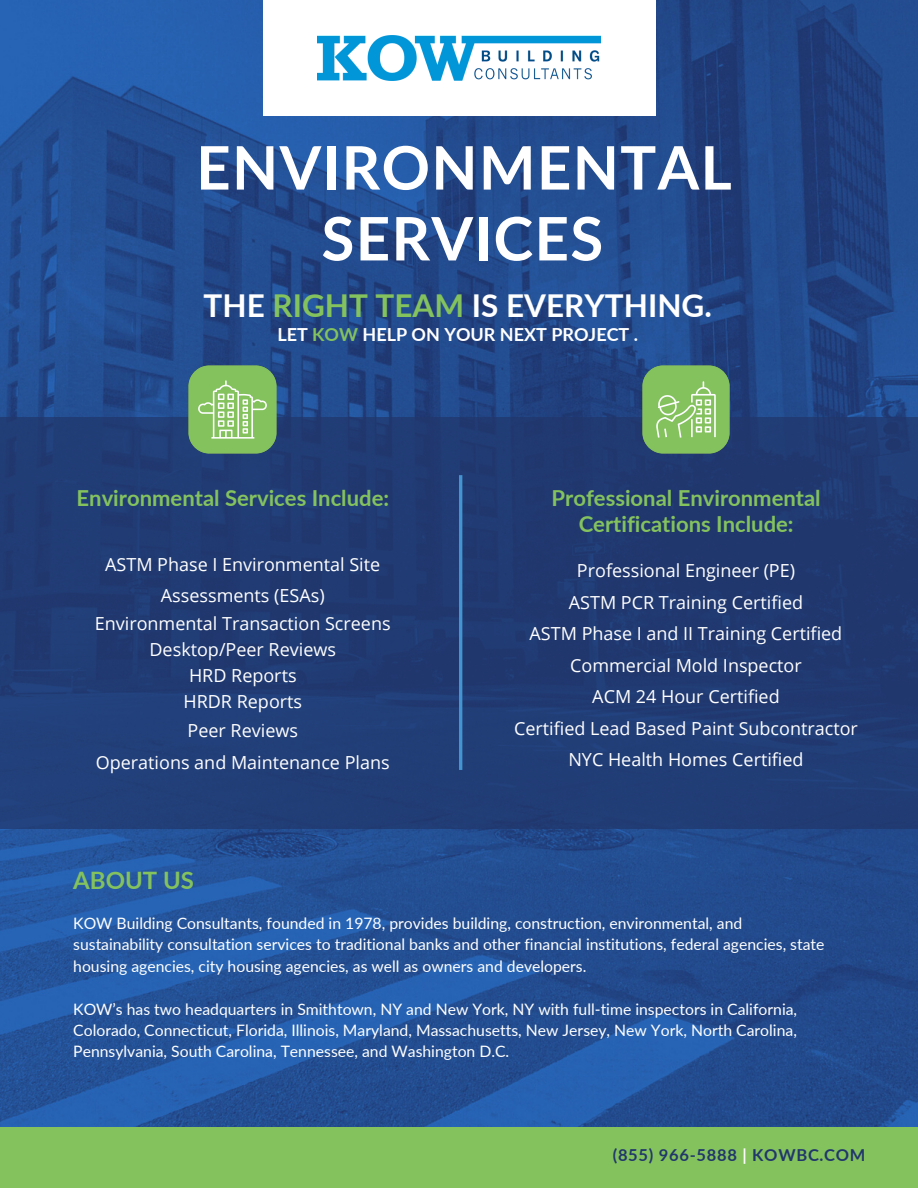
<style>
.page{position:relative;width:918px;height:1188px;background:#fff}
.page>*{position:absolute;margin:0;border:0;box-sizing:border-box;transform-origin:0 0}
.t1{font:700 60px/70.8px "Lato";letter-spacing:.02em;color:#fff;text-align:center}
.t2{font:700 31.5px "Lato";color:#fff}
.t3{font:700 24px "Lato";color:#84c25e}
.t4{font:700 22.05px/25.8px "Lato";color:#84c25e;text-align:center}
.t5{font:18px/31.5px "Open Sans";color:#fff;text-align:center}
.t6{font:700 18px "Lato";color:#fff}
.t7{font:700 16.5px "Lato";letter-spacing:.045em;color:#21376c}
.t8{font:15.75px/21.3px "Lato";color:#fff}
.s1{color:#84c25e}
.s2{color:#fff}
</style>
<div class="page">
<img style="left:0;top:0;width:918px;height:1127px">
<div style="left:0;top:1127px;width:918px;height:61px;background:#84c25e"></div>
<div style="left:263px;top:0;width:392px;height:116px;background:#fff"></div>
<img style="left:317px;top:35px;width:284px;height:45px">
<div style="left:0;top:417px;width:918px;height:411px;background:#213c74"></div>
<hr style="left:459px;top:475px;width:3px;height:295px;background:#4295d1">
<img style="left:184px;top:361px;width:98px;height:93px">
<img style="left:637px;top:361px;width:98px;height:93px">
<h4 class="t1" style="left:196px;top:131px;width:537px">ENVIRONMENTAL<br>SERVICES</h4>
<p class="t2" style="left:204px;top:286px;width:510px">THE <span class="s1">RIGHT TEAM</span> IS EVERYTHING.</p>
<p class="t6" style="left:277px;top:323px;width:362px">LET <span class="s1">KOW</span> HELP ON YOUR NEXT PROJECT .</p>
<p class="t4" style="left:77px;top:485px;width:314px">Environmental Services Include:</p>
<p class="t5" style="left:105px;top:548px;width:277px">ASTM Phase I Environmental Site<br>Assessments (ESAs)</p>
<p class="t5" style="left:95px;top:610px;width:297px;line-height:25.8px">Environmental Transaction Screens<br>Desktop/Peer Reviews<br>HRD Reports<br>HRDR Reports</p>
<p class="t5" style="left:96px;top:714px;width:295px">Peer Reviews<br>Operations and Maintenance Plans</p>
<h5 class="t4" style="left:552px;top:485px;width:271px">Professional Environmental<br>Certifications Include:</h5>
<h3 class="t5" style="left:514px;top:555px;width:345px">Professional Engineer (PE)<br>ASTM PCR Training Certified<br>ASTM Phase I and II Training Certified<br>Commercial Mold Inspector<br>ACM 24 Hour Certified<br>Certified Lead Based Paint Subcontractor<br>NYC Health Homes Certified</h3>
<h3 class="t3" style="left:73px;top:866px;width:122px">ABOUT US</h3>
<h5 class="t8" style="left:73px;top:912px;width:753px">KOW Building Consultants, founded in 1978, provides building, construction, environmental, and sustainability consultation services to traditional banks and other financial institutions, federal agencies, state housing agencies, city housing agencies, as well as owners and developers.</h5>
<h2 class="t8" style="left:73px;top:998px;width:725px;text-align:justify">KOW’s has two headquarters in Smithtown, NY and New York, NY with full-time inspectors in California, Colorado, Connecticut, Florida, Illinois, Maryland, Massachusetts, New Jersey, New York, North Carolina, Pennsylvania, South Carolina, Tennessee, and Washington D.C.</h2>
<p class="t7" style="left:613px;top:1144px;width:254px">(855) 966-5888 <span class="s2">|</span> KOWBC.COM</p>
</div>
